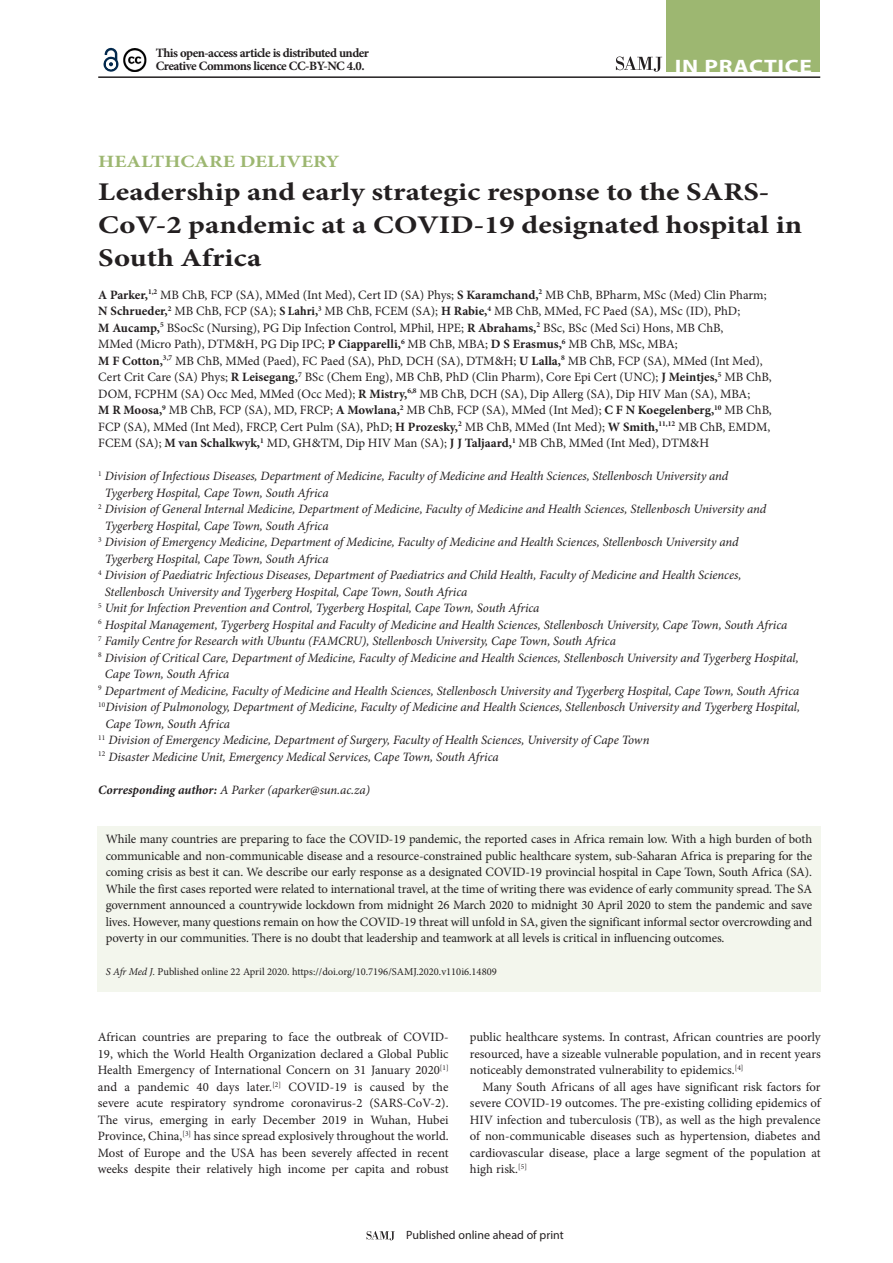
<style>
.page{position:relative;width:893px;height:1263px;background:#fff}
.page>*{position:absolute;margin:0;border:0;box-sizing:border-box;transform-origin:0 0}
.A_HEAD{font:700 25.5px/33px "Minion Pro";color:#231f20;scale:1.2 1}
.t1{font:700 19.5px "Myriad Pro";letter-spacing:.03em;color:#fff;scale:1.2 1}
.AA_HEAD{font:700 17.25px "Minion Pro";color:#9db771;scale:1.2 1}
.AUTHORS_DETAILS{font:italic 12.75px/16.5px "Minion Pro";letter-spacing:-.005em;color:#231f20}
.BODY_TEXT_1ST_PARAGR{font:12.75px/16.5px "Minion Pro";letter-spacing:-.005em;color:#231f20;text-align:justify}
.AUTHORS_NAME{font:12.75px/16.5px "Minion Pro";color:#231f20}
.BODY_TEXT_INDENT{font:12.75px/16.5px "Minion Pro";color:#231f20;text-align:justify}
.BODY_TEXT_1ST_PARAGR-2{font:700 12.75px/13.5px "Minion Pro";letter-spacing:-.04em;color:#231f20}
.CORRESPONDING_AUTHOR{font:italic 12.75px "Minion Pro";letter-spacing:-.01em;color:#231f20}
.t2{font:12px "Myriad Pro";color:#231f20}
.CITELINE{font:10.5px "Minion Pro";color:#231f20}
.s1{font-weight:700}
.s2{font-weight:700;font-stretch:condensed}
.s3{font-style:italic}
</style>
<div class="page">
<svg style="left:367px;top:1231px;width:28px;height:9px"></svg>
<hr style="left:98px;top:76px;width:722px;height:2px;background:#231f20">
<div style="left:667px;top:0;width:153px;height:72px;background:#9db771"></div>
<svg style="left:616px;top:57px;width:46px;height:15px"></svg>
<svg style="left:103px;top:47px;width:16px;height:25px"></svg>
<img style="left:123px;top:48px;width:24px;height:23px">
<div style="left:97px;top:827px;width:724px;height:165px;background:#f3f6ed"></div>
<p class="BODY_TEXT_1ST_PARAGR-2" style="left:156px;top:46px;width:215px">This open-access article is distributed under<br>Creative Commons licence CC-BY-NC 4.0.</p>
<h2 class="t1" style="left:675px;top:54px;width:116px">IN PRACTICE</h2>
<h5 class="AA_HEAD" style="left:98px;top:149px;width:202px">HEALTHCARE DELIVERY</h5>
<h1 class="A_HEAD" style="left:98px;top:175px;width:588px">Leadership and early strategic response to the SARS-<br>CoV-2 pandemic at a COVID-19 designated hospital in<br>South Africa</h1>
<p class="AUTHORS_NAME" style="left:98px;top:286px;width:675px"><span class="s1">A Parker,</span><sup>1,2</sup> MB ChB, FCP (SA), MMed (Int Med), Cert ID (SA) Phys; <span class="s1">S Karamchand,</span><sup>2</sup> MB ChB, BPharm, MSc (Med) Clin Pharm; <span class="s1">N Schrueder,</span><sup>2</sup> MB ChB, FCP (SA); <span class="s2">S Lahri,</span><sup>3</sup> MB ChB, FCEM (SA); <span class="s1">H Rabie,</span><sup>4</sup> MB ChB, MMed, FC Paed (SA), MSc (ID), PhD;<br><span class="s1">M Aucamp,</span><sup>5</sup> BSocSc (Nursing), PG Dip Infection Control, MPhil, HPE; <span class="s1">R Abrahams,</span><sup>2</sup> BSc, BSc (Med Sci) Hons, MB ChB,<br>MMed (Micro Path), DTM&amp;H, PG Dip IPC; <span class="s1">P Ciapparelli,</span><sup>6</sup> MB ChB, MBA; <span class="s1">D S Erasmus,</span><sup>6</sup> MB ChB, MSc, MBA;<br><span class="s1">M F Cotton,</span><sup>3,7</sup> MB ChB, MMed (Paed), FC Paed (SA), PhD, DCH (SA), DTM&amp;H; <span class="s1">U Lalla,</span><sup>8</sup> MB ChB, FCP (SA), MMed (Int Med), Cert Crit Care (SA) Phys; <span class="s1">R Leisegang,</span><sup>7</sup> BSc (Chem Eng), MB ChB, PhD (Clin Pharm), Core Epi Cert (UNC); <span class="s1">J Meintjes,</span><sup>5</sup> MB ChB, DOM, FCPHM (SA) Occ Med, MMed (Occ Med); <span class="s1">R Mistry,</span><sup>6,8</sup> MB ChB, DCH (SA), Dip Allerg (SA), Dip HIV Man (SA), MBA;<br><span class="s1">M R Moosa,</span><sup>9</sup> MB ChB, FCP (SA), MD, FRCP; <span class="s1">A Mowlana,</span><sup>2</sup> MB ChB, FCP (SA), MMed (Int Med); <span class="s1">C F N Koegelenberg,</span><sup>10</sup> MB ChB, FCP (SA), MMed (Int Med), FRCP, Cert Pulm (SA), PhD; <span class="s1">H Prozesky,</span><sup>2</sup> MB ChB, MMed (Int Med); <span class="s1">W Smith,</span><sup>11,12</sup> MB ChB, EMDM, FCEM (SA); <span class="s1">M van Schalkwyk,</span><sup>1</sup> MD, GH&amp;TM, Dip HIV Man (SA); <span class="s1">J J Taljaard,</span><sup>1</sup> MB ChB, MMed (Int Med), DTM&amp;H</p>
<p class="AUTHORS_DETAILS" style="left:105px;top:468px;width:625px;text-indent:-6px"><sup>1</sup> Division of Infectious Diseases, Department of Medicine, Faculty of Medicine and Health Sciences, Stellenbosch University and<br>Tygerberg Hospital, Cape Town, South Africa</p>
<p class="AUTHORS_DETAILS" style="left:105px;top:501px;width:663px;text-indent:-6px"><sup>2</sup> Division of General Internal Medicine, Department of Medicine, Faculty of Medicine and Health Sciences, Stellenbosch University and<br>Tygerberg Hospital, Cape Town, South Africa</p>
<p class="AUTHORS_DETAILS" style="left:105px;top:534px;width:635px;text-indent:-6px"><sup>3</sup> Division of Emergency Medicine, Department of Medicine, Faculty of Medicine and Health Sciences, Stellenbosch University and<br>Tygerberg Hospital, Cape Town, South Africa</p>
<p class="AUTHORS_DETAILS" style="left:105px;top:567px;width:638px;text-indent:-6px"><sup>4</sup> Division of Paediatric Infectious Diseases, Department of Paediatrics and Child Health, Faculty of Medicine and Health Sciences,<br>Stellenbosch University and Tygerberg Hospital, Cape Town, South Africa</p>
<p class="AUTHORS_DETAILS" style="left:98px;top:600px;width:443px"><sup>5</sup> Unit for Infection Prevention and Control, Tygerberg Hospital, Cape Town, South Africa</p>
<p class="AUTHORS_DETAILS" style="left:98px;top:616px;width:691px"><sup>6</sup> Hospital Management, Tygerberg Hospital and Faculty of Medicine and Health Sciences, Stellenbosch University, Cape Town, South Africa</p>
<p class="AUTHORS_DETAILS" style="left:98px;top:633px;width:519px"><sup>7</sup> Family Centre for Research with Ubuntu (FAMCRU), Stellenbosch University, Cape Town, South Africa</p>
<p class="AUTHORS_DETAILS" style="left:105px;top:649px;width:695px;text-indent:-6px"><sup>8</sup> Division of Critical Care, Department of Medicine, Faculty of Medicine and Health Sciences, Stellenbosch University and Tygerberg Hospital,<br>Cape Town, South Africa</p>
<p class="AUTHORS_DETAILS" style="left:98px;top:682px;width:703px"><sup>9</sup> Department of Medicine, Faculty of Medicine and Health Sciences, Stellenbosch University and Tygerberg Hospital, Cape Town, South Africa</p>
<p class="AUTHORS_DETAILS" style="left:105px;top:699px;width:696px;text-indent:-7px"><sup>10</sup>Division of Pulmonology, Department of Medicine, Faculty of Medicine and Health Sciences, Stellenbosch University and Tygerberg Hospital,<br>Cape Town, South Africa</p>
<p class="AUTHORS_DETAILS" style="left:98px;top:732px;width:553px"><sup>11</sup> Division of Emergency Medicine, Department of Surgery, Faculty of Health Sciences, University of Cape Town</p>
<p class="AUTHORS_DETAILS" style="left:98px;top:748px;width:402px"><sup>12</sup> Disaster Medicine Unit, Emergency Medical Services, Cape Town, South Africa</p>
<p class="CORRESPONDING_AUTHOR" style="left:98px;top:781px;width:273px"><span class="s1">Corresponding author:</span> A Parker (aparker@sun.ac.za)</p>
<p class="BODY_TEXT_1ST_PARAGR" style="left:106px;top:831px;width:708px">While many countries are preparing to face the COVID-19 pandemic, the reported cases in Africa remain low. With a high burden of both communicable and non-communicable disease and a resource-constrained public healthcare system, sub-Saharan Africa is preparing for the coming crisis as best it can. We describe our early response as a designated COVID-19 provincial hospital in Cape Town, South Africa (SA).<br>While the first cases reported were related to international travel, at the time of writing there was evidence of early community spread. The SA government announced a countrywide lockdown from midnight 26 March 2020 to midnight 30 April 2020 to stem the pandemic and save lives. However, many questions remain on how the COVID-19 threat will unfold in SA, given the significant informal sector overcrowding and poverty in our communities. There is no doubt that leadership and teamwork at all levels is critical in influencing outcomes.</p>
<p class="CITELINE" style="left:106px;top:965px;width:393px"><span class="s3">S Afr Med J.</span> Published online 22 April 2020. https://doi.org/10.7196/SAMJ.2020.v110i6.14809</p>
<p class="BODY_TEXT_1ST_PARAGR" style="left:98px;top:1029px;width:352px">African countries are preparing to face the outbreak of COVID-19, which the World Health Organization declared a Global Public Health Emergency of International Concern on 31 January 2020<sup>[1] </sup>and a pandemic 40 days later.<sup>[2]</sup> COVID-19 is caused by the severe acute respiratory syndrome coronavirus-2 (SARS-CoV-2).<br>The virus, emerging in early December 2019 in Wuhan, Hubei Province, China,<sup>[3]</sup> has since spread explosively throughout the world.<br>Most of Europe and the USA has been severely affected in recent weeks despite their relatively high income per capita and robust</p>
<p class="BODY_TEXT_1ST_PARAGR" style="left:470px;top:1029px;width:352px">public healthcare systems. In contrast, African countries are poorly resourced, have a sizeable vulnerable population, and in recent years noticeably demonstrated vulnerability to epidemics.<sup>[4]</sup></p>
<p class="BODY_TEXT_INDENT" style="left:470px;top:1078px;width:352px;text-indent:13px">Many South Africans of all ages have significant risk factors for severe COVID-19 outcomes. The pre-existing colliding epidemics of HIV infection and tuberculosis (TB), as well as the high prevalence of non-communicable diseases such as hypertension, diabetes and cardiovascular disease, place a large segment of the population at high risk.<sup>[5]</sup></p>
<p class="t2" style="left:406px;top:1228px;width:159px">Published online ahead of print</p>
</div>
